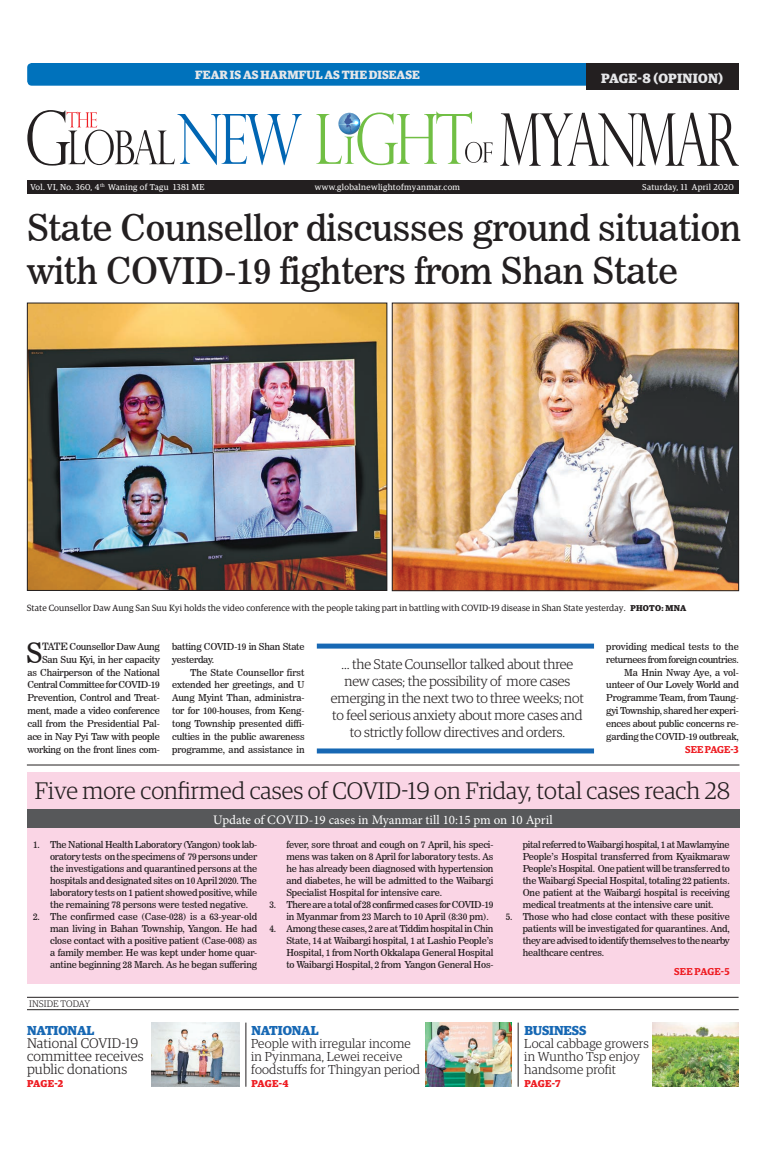
<style>
.page{position:relative;width:773px;height:1152px;background:#fff}
.page>*{position:absolute;margin:0;border:0;box-sizing:border-box;transform-origin:0 0}
.t1{font:36.5px/43.7px "News 706 BT Roman C";letter-spacing:-.01em;color:#231f20}
.t2{font:27.6px "News 706 BT Roman C";color:#231f20}
.t3{font:300 24px "Guardian Egyp";color:#231f20}
.t4{font:300 14px/16.8px "Guardian Egyp";letter-spacing:-.01em;color:#231f20;text-align:center}
.t5{font:300 14px/12.9px "Guardian Egyp";letter-spacing:.01em;color:#231f20}
.t6{font:700 13.5px "Guardian Egyp";letter-spacing:.02em;color:#e6e7e9}
.t7{font:300 13px/12.8px "Guardian Egyp";letter-spacing:.01em;color:#231f20}
.t8{font:13px "Minion Pro";color:#fff}
.t9{font:700 13px "Guardian Egyp";letter-spacing:-.005em;color:#1768b4}
.t10{font:700 12px "Guardian Egyp";letter-spacing:.005em;color:#e6e7e9}
.t11{font:700 10px "Guardian Egyp";color:#ee1d23}
.t12{font:600 10px "Guardian Egyp";color:#ee1d23}
.t13{font:9.5px/12px "News 706 BT Roman C";letter-spacing:-.015em;color:#231f20;text-align:justify}
.t14{font:9.5px/12px "News 706 BT Roman C";letter-spacing:-.035em;color:#231f20}
.t15{font:300 9.5px "Guardian Egyp";letter-spacing:.01em;color:#231f20}
.t16{font:9px "Guardian Egyp";letter-spacing:.01em;color:#231f20}
.t17{font:8.5px "Guardian Egyp";letter-spacing:.04em;color:#fff}
.s1{font-weight:700;font-size:8.5px}
.s2{font-size:10px}
</style>
<div class="page">
<div style="left:27px;top:63px;width:559px;height:23px;background:#0072bc"></div>
<div style="left:27px;top:773px;width:712px;height:211px;background:#fad5e5"></div>
<div style="left:27px;top:180px;width:711px;height:14px;background:#231f20"></div>
<svg style="left:27px;top:110px;width:275px;height:56px"></svg>
<svg style="left:500px;top:113px;width:238px;height:54px"></svg>
<svg style="left:316px;top:112px;width:176px;height:53px"></svg>
<div style="left:586px;top:63px;width:152px;height:27px;background:#231f20"></div>
<div style="left:27px;top:809px;width:712px;height:19px;background:#57585a"></div>
<hr style="left:27px;top:997px;width:711px;height:1px;background:#231f20">
<hr style="left:27px;top:1010px;width:711px;height:1px;background:#231f20">
<hr style="left:518px;top:1023px;width:1px;height:64px;background:#231f20">
<hr style="left:246px;top:1023px;width:1px;height:64px;background:#231f20">
<div style="left:317px;top:644px;width:277px;height:5px;background:#1768b4"></div>
<div style="left:317px;top:748px;width:277px;height:5px;background:#1768b4"></div>
<hr style="left:27px;top:765px;width:712px;height:1px;background:#231f20">
<img style="left:394px;top:305px;width:342px;height:284px">
<div style="left:392px;top:303px;width:346px;height:288px;border:1px solid #231f20"></div>
<img style="left:29px;top:305px;width:356px;height:284px">
<div style="left:27px;top:303px;width:360px;height:288px;border:1px solid #231f20"></div>
<img style="left:151px;top:1022px;width:89px;height:65px">
<img style="left:652px;top:1023px;width:86px;height:64px">
<img style="left:425px;top:1023px;width:86px;height:64px">
<p class="t10" style="left:195px;top:66px;width:226px">FEAR IS AS HARMFUL AS THE DISEASE</p>
<h3 class="t6" style="left:601px;top:68px;width:123px">PAGE-8 (OPINION)</h3>
<p class="t17" style="left:30px;top:181px;width:176px">Vol. VI, No. 360, 4<sup>th</sup> Waning of Tagu 1381 ME</p>
<p class="t17" style="left:315px;top:181px;width:147px">www.globalnewlightofmyanmar.com</p>
<p class="t17" style="left:642px;top:181px;width:93px">Saturday, 11 April 2020</p>
<h1 class="t1" style="left:27px;top:206px;width:715px">State Counsellor discusses ground situation with COVID-19 fighters from Shan State</h1>
<p class="t16" style="left:27px;top:601px;width:661px">State Counsellor Daw Aung San Suu Kyi holds the video conference with the people taking part in battling with COVID-19 disease in Shan State yesterday. <span class="s1">PHOTO: MNA</span></p>
<h2 class="t2" style="left:26px;top:636px;width:18px">S</h2>
<p class="t13" style="left:27px;top:640px;width:134px;line-height:12.9px;text-align:right"><span class="s2">TATE</span> Counsellor Daw Aung<br>San Suu Kyi, in her capacity<br>as Chairperson of the National<br>Central Committee for COVID-19<br>Prevention, Control and Treat&shy;ment, made a video conference call from the Presidential Pal&shy;ace in Nay Pyi Taw with people working on the front lines com-</p>
<p class="t13" style="left:172px;top:640px;width:134px;line-height:12.9px">batting COVID-19 in Shan State yesterday.</p>
<p class="t13" style="left:172px;top:666px;width:134px;line-height:12.9px;text-indent:18px">The State Counsellor first extended her greetings, and U Aung Myint Than, administra&shy;tor for 100-houses, from Keng&shy;tong Township presented diffi&shy;culties in the public awareness programme, and assistance in</p>
<h3 class="t4" style="left:331px;top:655px;width:254px">… the State Counsellor talked about three new cases; the possibility of more cases emerging in the next two to three weeks; not to feel serious anxiety about more cases and to strictly follow directives and orders.</h3>
<p class="t13" style="left:606px;top:640px;width:134px;line-height:12.9px;text-align:right">providing medical tests to the returnees from foreign countries.<br>Ma Hnin Nway Aye, a vol&shy;unteer of Our Lovely World and<br>Programme Team, from Taung&shy;gyi Township, shared her experi&shy;ences about public concerns re&shy;garding the COVID-19 outbreak,</p>
<p class="t12" style="left:685px;top:742px;width:55px">SEE PAGE-3</p>
<h3 class="t3" style="left:35px;top:775px;width:697px">Five more confirmed cases of COVID-19 on Friday, total cases reach 28</h3>
<h3 class="t8" style="left:213px;top:811px;width:341px">Update of COVID-19 cases in Myanmar till 10:15 pm on 10 April</h3>
<p class="t13" style="left:50px;top:839px;width:209px;text-indent:-17px">1. The National Health Laboratory (Yangon) took lab&shy;oratory tests on the specimens of 79 persons under the investigations and quarantined persons at the hospitals and designated sites on 10 April 2020. The laboratory tests on 1 patient showed positive, while the remaining 78 persons were tested negative.</p>
<p class="t13" style="left:50px;top:911px;width:208px;text-indent:-17px">2. The confirmed case (Case-028) is a 63-year-old man living in Bahan Township, Yangon. He had close contact with a positive patient (Case-008) as a family member. He was kept under home quar&shy;antine beginning 28 March. As he began suffering</p>
<p class="t15" style="left:29px;top:997px;width:62px">INSIDE TODAY</p>
<p class="t13" style="left:286px;top:839px;width:208px">fever, sore throat and cough on 7 April, his speci&shy;mens was taken on 8 April for laboratory tests. As he has already been diagnosed with hypertension and diabetes, he will be admitted to the Waibargi Specialist Hospital for intensive care.</p>
<p class="t14" style="left:286px;top:899px;width:208px;text-indent:-17px">3. There are a total of 28 confirmed cases for COVID-19 in Myanmar from 23 March to 10 April (8:30 pm).</p>
<p class="t13" style="left:286px;top:923px;width:209px;text-indent:-17px">4. Among these cases, 2 are at Tiddim hospital in Chin State, 14 at Waibargi hospital, 1 at Lashio People’s Hospital, 1 from North Okkalapa General Hospital to Waibargi Hospital, 2 from Yangon General Hos-</p>
<h3 class="t9" style="left:27px;top:1021px;width:69px">NATIONAL</h3>
<h3 class="t5" style="left:27px;top:1036px;width:118px">National COVID-19 committee receives public donations</h3>
<p class="t11" style="left:27px;top:1076px;width:38px">PAGE-2</p>
<h3 class="t9" style="left:251px;top:1021px;width:69px">NATIONAL</h3>
<h3 class="t7" style="left:251px;top:1037px;width:170px">People with irregular income in Pyinmana, Lewei receive foodstuffs for Thingyan period</h3>
<p class="t11" style="left:251px;top:1076px;width:39px">PAGE-4</p>
<p class="t13" style="left:522px;top:839px;width:209px">pital referred to Waibargi hospital, 1 at Mawlamyine People’s Hospital transferred from Kyaikmaraw People’s Hospital. One patient will be transferred to the Waibargi Special Hospital, totaling 22 patients.<br>One patient at the Waibargi hospital is receiving medical treatments at the intensive care unit.</p>
<p class="t13" style="left:522px;top:911px;width:208px;text-indent:-17px">5. Those who had close contact with these positive patients will be investigated for quarantines. And, they are advised to identify themselves to the nearby healthcare centres.</p>
<p class="t12" style="left:674px;top:964px;width:57px">SEE PAGE-5</p>
<h3 class="t9" style="left:524px;top:1021px;width:63px">BUSINESS</h3>
<h3 class="t7" style="left:524px;top:1037px;width:126px">Local cabbage growers in Wuntho Tsp enjoy handsome profit</h3>
<p class="t11" style="left:524px;top:1076px;width:38px">PAGE-7</p>
</div>
